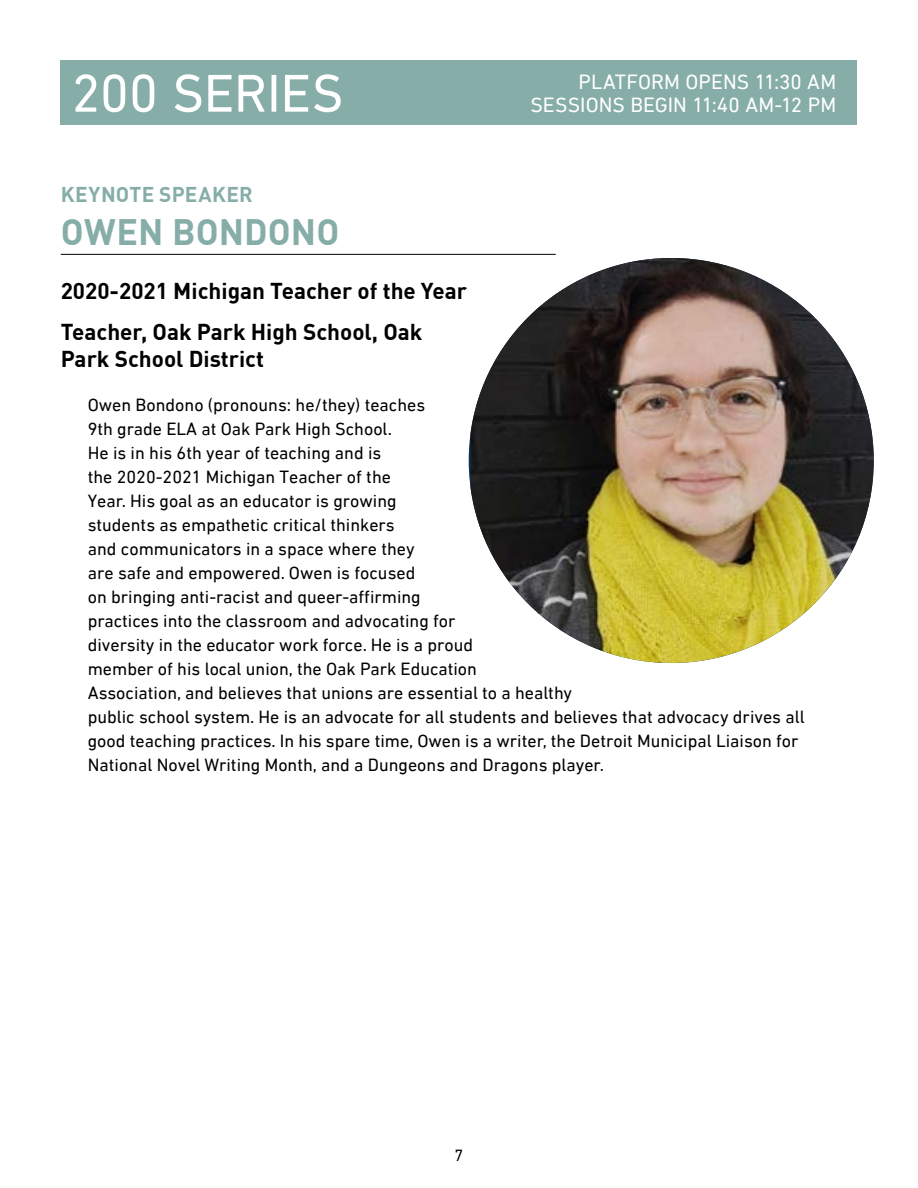
<style>
.page{position:relative;width:918px;height:1188px;background:#fff}
.page>*{position:absolute;margin:0;border:0;box-sizing:border-box;transform-origin:0 0}
.t1{font:54.15px "DIN Next LT Pro";letter-spacing:-.005em;color:#fff}
.t2{font:700 36px "DINOT";letter-spacing:.005em;color:#86ada7}
.t3{font:700 22.5px/40.5px "DINOT";color:#000}
.t4{font:21px/22.5px "DIN Next LT Pro";letter-spacing:.005em;color:#fff;text-align:right}
.t5{font:700 21px "DINOT";letter-spacing:.02em;color:#86ada7}
.t6{font:18px/24px "DIN Next LT Pro";color:#000}
.t7{font:16.5px "DIN Next LT Pro";color:#000}
</style>
<div class="page">
<div style="left:61px;top:60px;width:796px;height:65px;background:#86ada7"></div>
<hr style="left:61px;top:254px;width:495px;height:1px;background:#000">
<img style="left:471px;top:258px;width:403px;height:405px">
<h1 class="t1" style="left:71px;top:62px;width:274px">200 SERIES</h1>
<p class="t4" style="left:530px;top:71px;width:307px">PLATFORM OPENS 11:30 AM<br>SESSIONS BEGIN 11:40 AM-12 PM</p>
<p class="t5" style="left:61px;top:178px;width:193px">KEYNOTE SPEAKER</p>
<h2 class="t2" style="left:61px;top:204px;width:280px">OWEN BONDONO</h2>
<p class="t3" style="left:61px;top:269px;width:408px">2020-2021 Michigan Teacher of the Year<br>Teacher, Oak Park High School, Oak</p>
<p class="t3" style="left:61px;top:336px;width:205px">Park School District</p>
<p class="t6" style="left:88px;top:393px;width:718px">Owen Bondono (pronouns: he/they) teaches<br>9th grade ELA at Oak Park High School.<br>He is in his 6th year of teaching and is<br>the 2020-2021 Michigan Teacher of the<br>Year. His goal as an educator is growing<br>students as empathetic critical thinkers<br>and communicators in a space where they<br>are safe and empowered. Owen is focused<br>on bringing anti-racist and queer-affirming<br>practices into the classroom and advocating for<br>diversity in the educator work force. He is a proud<br>member of his local union, the Oak Park Education<br>Association, and believes that unions are essential to a healthy<br>public school system. He is an advocate for all students and believes that advocacy drives all good teaching practices. In his spare time, Owen is a writer, the Detroit Municipal Liaison for National Novel Writing Month, and a Dungeons and Dragons player.</p>
<p class="t7" style="left:455px;top:1146px;width:10px">7</p>
</div>
